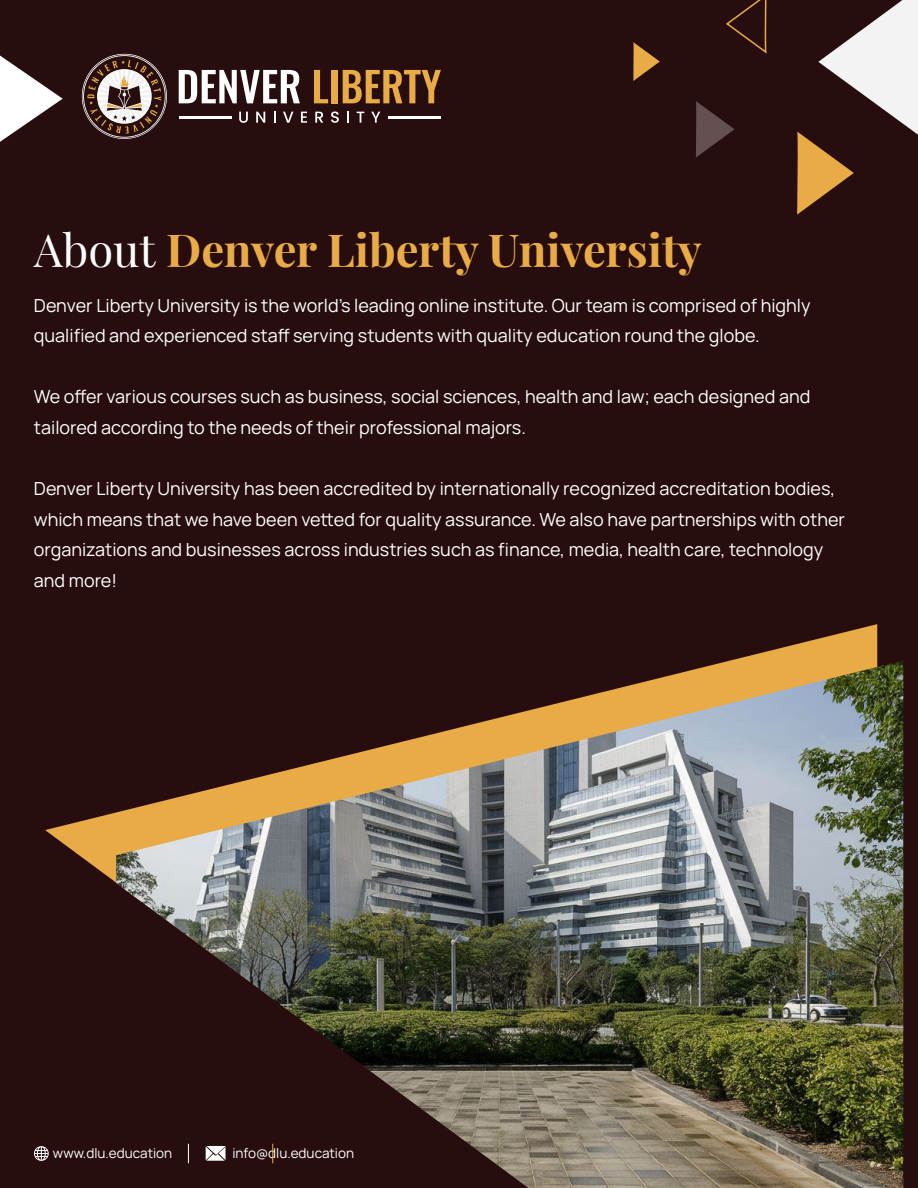
<style>
.page{position:relative;width:918px;height:1188px;background:#270d0d}
.page>*{position:absolute;margin:0;border:0;box-sizing:border-box;transform-origin:0 0}
.t1{font:700 45.3px "Playfair Display";color:#e8ab46}
.t2{font:18px/30.6px "Manrope";color:#fff}
.t3{font:13.5px "Manrope";color:#fff}
.s1{font-weight:400;color:#fff}
</style>
<div class="page">
<svg style="left:45px;top:624px;width:832px;height:259px"></svg>
<svg style="left:34px;top:1146px;width:15px;height:15px"></svg>
<svg style="left:797px;top:0;width:121px;height:215px"></svg>
<svg style="left:696px;top:101px;width:38px;height:57px"></svg>
<svg style="left:726px;top:0;width:41px;height:54px"></svg>
<svg style="left:633px;top:42px;width:27px;height:39px"></svg>
<svg style="left:0;top:56px;width:63px;height:86px"></svg>
<img style="left:116px;top:660px;width:787px;height:528px">
<svg style="left:81px;top:53px;width:86px;height:87px"></svg>
<svg style="left:179px;top:70px;width:121px;height:33px"></svg>
<svg style="left:314px;top:70px;width:14px;height:33px"></svg>
<div style="left:332px;top:70px;width:6px;height:33px;background:#e8ab46"></div>
<svg style="left:343px;top:70px;width:98px;height:33px"></svg>
<svg style="left:239px;top:112px;width:9px;height:11px"></svg>
<svg style="left:256px;top:112px;width:9px;height:11px"></svg>
<svg style="left:274px;top:112px;width:2px;height:11px"></svg>
<svg style="left:283px;top:112px;width:10px;height:11px"></svg>
<svg style="left:301px;top:112px;width:6px;height:11px"></svg>
<svg style="left:315px;top:112px;width:8px;height:11px"></svg>
<svg style="left:331px;top:112px;width:8px;height:11px"></svg>
<svg style="left:347px;top:112px;width:2px;height:11px"></svg>
<svg style="left:357px;top:112px;width:7px;height:11px"></svg>
<svg style="left:371px;top:112px;width:9px;height:11px"></svg>
<hr style="left:179px;top:116px;width:53px;height:2px;background:#fff">
<hr style="left:388px;top:116px;width:53px;height:2px;background:#fff">
<h1 class="t1" style="left:34px;top:214px;width:669px"><span class="s1">About</span> Denver Liberty University</h1>
<p class="t2" style="left:34px;top:289px;width:778px">Denver Liberty University is the world’s leading online institute. Our team is comprised of highly qualified and experienced staff serving students with quality education round the globe.</p>
<p class="t2" style="left:34px;top:381px;width:778px">We offer various courses such as business, social sciences, health and law; each designed and tailored according to the needs of their professional majors.</p>
<p class="t2" style="left:34px;top:472px;width:813px">Denver Liberty University has been accredited by internationally recognized accreditation bodies, which means that we have been vetted for quality assurance. We also have partnerships with other organizations and businesses across industries such as finance, media, health care, technology and more!</p>
<p class="t3" style="left:53px;top:1143px;width:121px">www.dlu.education</p>
<p class="t3" style="left:232px;top:1143px;width:123px">info@dlu.education</p>
</div>
